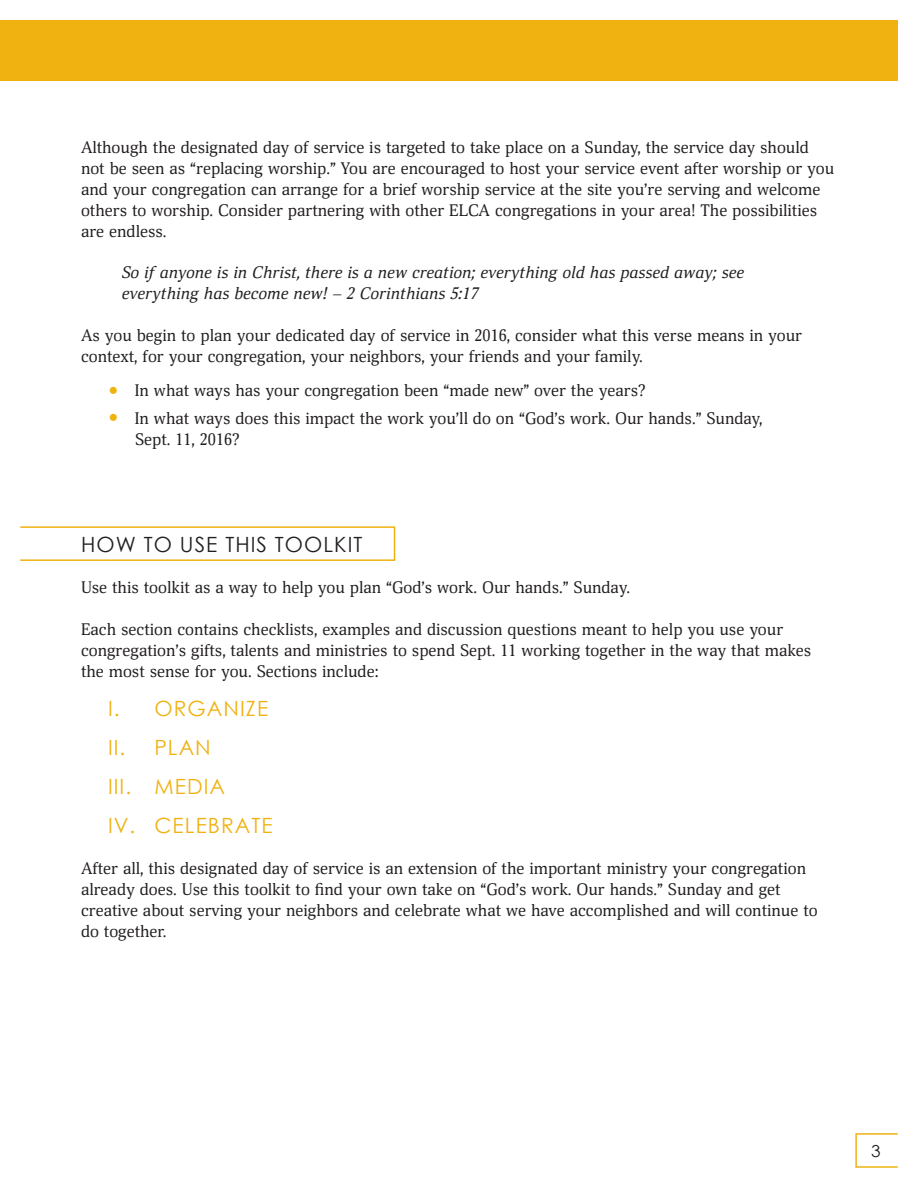
<style>
.page{position:relative;width:918px;height:1188px;background:#fff}
.page>*{position:absolute;margin:0;border:0;box-sizing:border-box;transform-origin:0 0}
.Subheads{font:21px "Century Gothic";letter-spacing:.05em;color:#efb211}
.Subheads-2{font:21px "Century Gothic";letter-spacing:.05em;color:#231f20}
.t1{font:16.5px/21px "Deca Serif";color:#231f20}
.t2{font:italic 16.5px/21px "Deca Serif";color:#231f20}
.Headings{font:16.5px "Century Gothic";color:#231f20;scale:1.04 1}
.s1{font-size:22.5px;color:#efb211}
</style>
<div class="page">
<div style="left:0;top:20px;width:898px;height:61px;background:#efb211"></div>
<div style="left:855px;top:1133px;width:43px;height:35px;border:2px solid #efb211"></div>
<div style="left:20px;top:526px;width:375px;height:35px;border:2px solid #efb211"></div>
<p class="t1" style="left:81px;top:137px;width:755px">Although the designated day of service is targeted to take place on a Sunday, the service day should not be seen as “replacing worship.” You are encouraged to host your service event after worship or you and your congregation can arrange for a brief worship service at the site you’re serving and welcome others to worship. Consider partnering with other ELCA congregations in your area! The possibilities are endless.</p>
<p class="t2" style="left:122px;top:263px;width:624px">So if anyone is in Christ, there is a new creation; everything old has passed away; see everything has become new! – 2 Corinthians 5:17</p>
<p class="t1" style="left:81px;top:325px;width:723px">As you begin to plan your dedicated day of service in 2016, consider what this verse means in your context, for your congregation, your neighbors, your friends and your family.</p>
<p class="t1" style="left:108px;top:380px;width:539px"><span class="s1">•</span> In what ways has your congregation been “made new” over the years?</p>
<p class="t1" style="left:135px;top:408px;width:629px;text-indent:-27px"><span class="s1">•</span> In what ways does this impact the work you’ll do on “God’s work. Our hands.” Sunday,<br>Sept. 11, 2016?</p>
<p class="Subheads-2" style="left:81px;top:530px;width:283px">HOW TO USE THIS TOOLKIT</p>
<p class="t1" style="left:81px;top:578px;width:550px">Use this toolkit as a way to help you plan “God’s work. Our hands.” Sunday.</p>
<p class="t1" style="left:81px;top:619px;width:732px">Each section contains checklists, examples and discussion questions meant to help you use your congregation’s gifts, talents and ministries to spend Sept. 11 working together in the way that makes the most sense for you. Sections include:</p>
<p class="Subheads" style="left:108px;top:693px;width:162px">I. ORGANIZE</p>
<p class="Subheads" style="left:108px;top:732px;width:104px">II. PLAN</p>
<p class="Subheads" style="left:108px;top:771px;width:119px">III. MEDIA</p>
<p class="Subheads" style="left:108px;top:810px;width:166px">IV. CELEBRATE</p>
<p class="t1" style="left:81px;top:858px;width:738px">After all, this designated day of service is an extension of the important ministry your congregation already does. Use this toolkit to find your own take on “God’s work. Our hands.” Sunday and get creative about serving your neighbors and celebrate what we have accomplished and will continue to do together.</p>
<p class="Headings" style="left:871px;top:1139px;width:11px">3</p>
</div>
